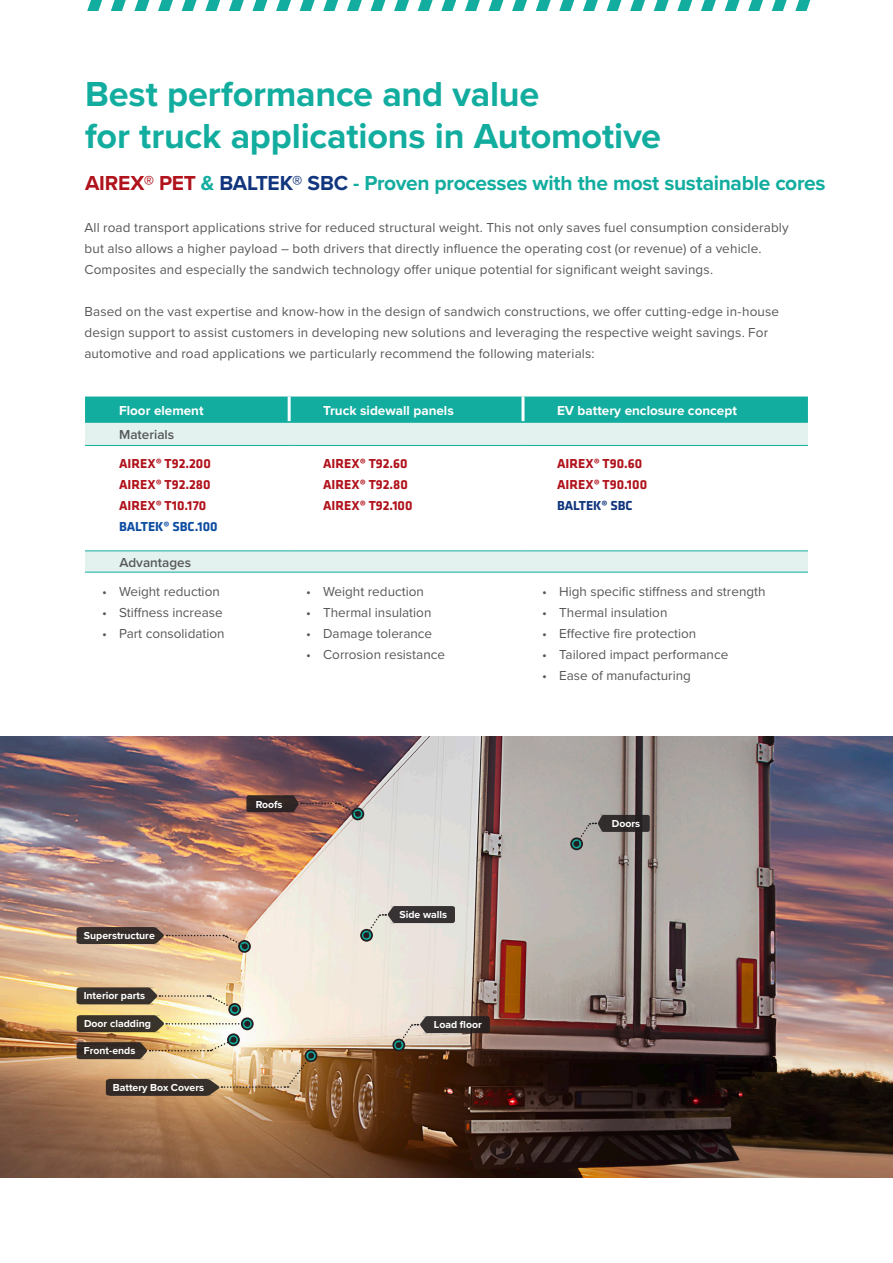
<style>
.page{position:relative;width:893px;height:1263px;background:#fff}
.page>*{position:absolute;margin:0;border:0;box-sizing:border-box;transform-origin:0 0}
.Headline{font:700 36px "Proxima Nova";letter-spacing:-.005em;color:#12ad9f}
.Subheadline{font:700 21px "Proxima Nova";letter-spacing:-.015em;color:#12ad9f}
.Fluid_text{font:13.5px/21px "Proxima Nova";letter-spacing:.01em;color:#57585a}
.t1{font:700 13.5px "Klavika Basic";color:#b0131c}
.t2{font:700 13.5px "Proxima Nova";color:#fff}
.t3{font:600 13.5px "Proxima Nova";color:#57585a}
.t4{font:700 13.5px "Klavika Basic";color:#0d4da1}
.t5{font:700 13.5px "Klavika Basic";color:#11367e}
.t6{font:700 10.5px "Proxima Nova";color:#fff}
.s1{color:#b0131c}
.s2{color:#11367e}
</style>
<div class="page">
<svg style="left:87px;top:0;width:724px;height:10px"></svg>
<div style="left:85px;top:396px;width:723px;height:25px;background:#12ad9f"></div>
<svg style="left:85px;top:423px;width:723px;height:149px"></svg>
<div style="left:520px;top:446px;width:6px;height:104px;background:#fff"></div>
<div style="left:286px;top:446px;width:6px;height:104px;background:#fff"></div>
<hr style="left:85px;top:445px;width:204px;height:1px;background:#12ad9f">
<hr style="left:289px;top:445px;width:234px;height:1px;background:#12ad9f">
<hr style="left:523px;top:445px;width:285px;height:1px;background:#12ad9f">
<hr style="left:85px;top:550px;width:204px;height:1px;background:#12ad9f">
<hr style="left:289px;top:550px;width:234px;height:1px;background:#12ad9f">
<hr style="left:523px;top:550px;width:285px;height:1px;background:#12ad9f">
<hr style="left:85px;top:572px;width:204px;height:1px;background:#12ad9f">
<hr style="left:289px;top:572px;width:234px;height:1px;background:#12ad9f">
<hr style="left:523px;top:572px;width:285px;height:1px;background:#12ad9f">
<hr style="left:288px;top:396px;width:3px;height:25px;background:#fff">
<hr style="left:521px;top:396px;width:3px;height:25px;background:#fff">
<hr style="left:85px;top:421px;width:204px;height:2px;background:#12ad9f">
<hr style="left:289px;top:421px;width:234px;height:2px;background:#12ad9f">
<hr style="left:523px;top:421px;width:285px;height:2px;background:#12ad9f">
<img style="left:0;top:736px;width:893px;height:441px">
<div style="left:351px;top:807px;width:13px;height:13px;border:2px solid #231f20;border-radius:50%"></div>
<div style="left:360px;top:929px;width:13px;height:13px;border:2px solid #231f20;border-radius:50%"></div>
<div style="left:238px;top:940px;width:13px;height:13px;border:2px solid #231f20;border-radius:50%"></div>
<div style="left:305px;top:1049px;width:12px;height:13px;border:2px solid #231f20;border-radius:50%"></div>
<svg style="left:363px;top:906px;width:92px;height:33px"></svg>
<div style="left:392px;top:1039px;width:13px;height:12px;border:2px solid #231f20;border-radius:50%"></div>
<svg style="left:395px;top:1016px;width:95px;height:32px"></svg>
<img style="left:77px;top:987px;width:237px;height:109px">
<svg style="left:246px;top:795px;width:115px;height:22px"></svg>
<svg style="left:77px;top:927px;width:171px;height:23px"></svg>
<div style="left:570px;top:837px;width:13px;height:13px;border:2px solid #231f20;border-radius:50%"></div>
<svg style="left:573px;top:815px;width:77px;height:32px"></svg>
<p class="Headline" style="left:85px;top:73px;width:456px">Best performance and value</p>
<p class="Headline" style="left:85px;top:115px;width:577px">for truck applications in Automotive</p>
<p class="Subheadline" style="left:85px;top:171px;width:742px"><span class="s1">AIREX® PET</span> &amp; <span class="s2">BALTEK® SBC</span> - Proven processes with the most sustainable cores</p>
<p class="Fluid_text" style="left:84px;top:217px;width:706px">All road transport applications strive for reduced structural weight. This not only saves fuel consumption considerably but also allows a higher payload – both drivers that directly influence the operating cost (or revenue) of a vehicle.<br>Composites and especially the sandwich technology offer unique potential for significant weight savings.</p>
<p class="Fluid_text" style="left:84px;top:301px;width:696px">Based on the vast expertise and know-how in the design of sandwich constructions, we offer cutting-edge in-house design support to assist customers in developing new solutions and leveraging the respective weight savings. For automotive and road applications we particularly recommend the following materials:</p>
<p class="t2" style="left:119px;top:402px;width:86px">Floor element</p>
<p class="t2" style="left:323px;top:402px;width:132px">Truck sidewall panels</p>
<p class="t2" style="left:557px;top:402px;width:181px">EV battery enclosure concept</p>
<p class="t3" style="left:119px;top:426px;width:57px">Materials</p>
<p class="t1" style="left:119px;top:454px;width:93px">AIREX® T92.200</p>
<p class="t1" style="left:119px;top:475px;width:93px">AIREX® T92.280</p>
<p class="t1" style="left:119px;top:496px;width:89px">AIREX® T10.170</p>
<p class="t4" style="left:119px;top:517px;width:100px">BALTEK® SBC.100</p>
<p class="t1" style="left:323px;top:454px;width:86px">AIREX® T92.60</p>
<p class="t1" style="left:323px;top:475px;width:86px">AIREX® T92.80</p>
<p class="t1" style="left:323px;top:496px;width:91px">AIREX® T92.100</p>
<p class="t1" style="left:557px;top:454px;width:87px">AIREX® T90.60</p>
<p class="t1" style="left:557px;top:475px;width:92px">AIREX® T90.100</p>
<p class="t5" style="left:557px;top:496px;width:77px">BALTEK® SBC</p>
<p class="t3" style="left:119px;top:554px;width:73px">Advantages</p>
<p class="Fluid_text" style="left:102px;top:581px;width:119px">• Weight reduction</p>
<p class="Fluid_text" style="left:102px;top:602px;width:122px">• Stiffness increase</p>
<p class="Fluid_text" style="left:102px;top:623px;width:124px">• Part consolidation</p>
<p class="Fluid_text" style="left:306px;top:581px;width:119px">• Weight reduction</p>
<p class="Fluid_text" style="left:306px;top:602px;width:127px">• Thermal insulation</p>
<p class="Fluid_text" style="left:306px;top:623px;width:128px">• Damage tolerance</p>
<p class="Fluid_text" style="left:306px;top:644px;width:140px">• Corrosion resistance</p>
<p class="t6" style="left:84px;top:929px;width:72px">Superstructure</p>
<p class="t6" style="left:84px;top:989px;width:63px">Interior parts</p>
<p class="t6" style="left:84px;top:1017px;width:68px">Door cladding</p>
<p class="t6" style="left:84px;top:1044px;width:53px">Front-ends</p>
<p class="t6" style="left:113px;top:1081px;width:93px">Battery Box Covers</p>
<p class="t6" style="left:256px;top:798px;width:28px">Roofs</p>
<p class="t6" style="left:400px;top:908px;width:49px">Side walls</p>
<p class="t6" style="left:434px;top:1018px;width:49px">Load floor</p>
<p class="Fluid_text" style="left:542px;top:581px;width:225px">• High specific stiffness and strength</p>
<p class="Fluid_text" style="left:542px;top:602px;width:127px">• Thermal insulation</p>
<p class="Fluid_text" style="left:542px;top:623px;width:156px">• Effective fire protection</p>
<p class="Fluid_text" style="left:542px;top:644px;width:188px">• Tailored impact performance</p>
<p class="Fluid_text" style="left:542px;top:665px;width:150px">• Ease of manufacturing</p>
<p class="t6" style="left:612px;top:817px;width:30px">Doors</p>
</div>
